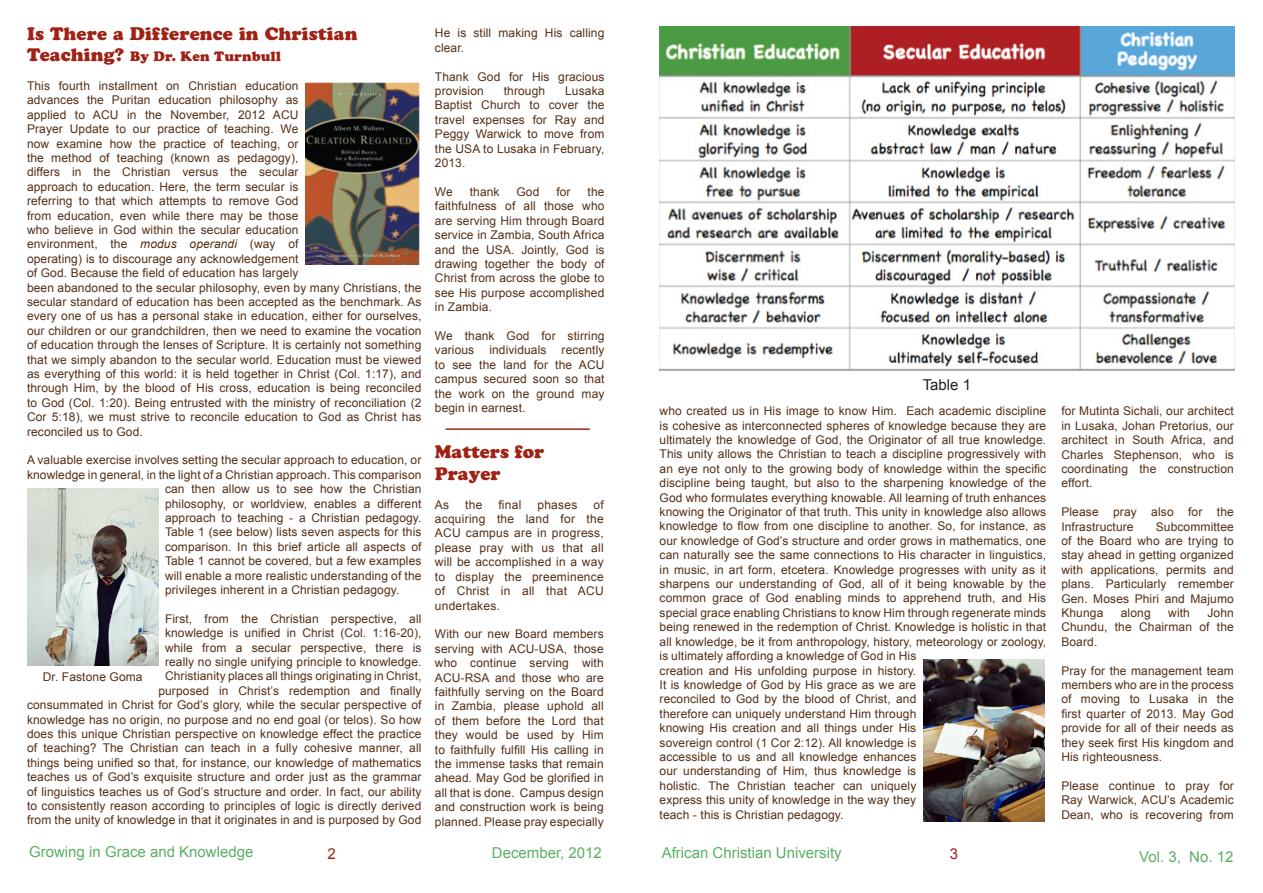
<style>
.page{position:relative;width:1263px;height:893px;background:#fff}
.page>*{position:absolute;margin:0;border:0;box-sizing:border-box;transform-origin:0 0}
.t1{font:18px/21.6px "Cooper Black Std";letter-spacing:.01em;color:#9f2214}
.t2{font:15px "Arial";color:#5aaf64}
.t3{font:15px "Arial";color:#231f20}
.t4{font:15px "Arial";color:#9f2214}
.t5{font:13.5px "Cooper Black Std";letter-spacing:.01em;color:#9f2214}
.t6{font:12px/14.4px "Arial";letter-spacing:.01em;color:#542f15;text-align:justify}
.s1{font-size:18px}
.s2{font-style:italic}
</style>
<div class="page">
<img style="left:27px;top:489px;width:131px;height:176px">
<img style="left:305px;top:83px;width:115px;height:181px">
<img style="left:923px;top:659px;width:121px;height:162px">
<hr style="left:446px;top:428px;width:144px;height:2px;background:#9f2214">
<img style="left:660px;top:26px;width:574px;height:345px">
<p class="t1" style="left:27px;top:22px;width:332px">Is There a Difference in Christian</p>
<p class="t5" style="left:27px;top:48px;width:256px"><span class="s1">Teaching?</span> By Dr. Ken Turnbull</p>
<p class="t6" style="left:27px;top:79px;width:396px;text-align:left">This fourth installment on Christian education<br>advances the Puritan education philosophy as<br>applied to ACU in the November, 2012 ACU<br>Prayer Update to our practice of teaching. We<br>now examine how the practice of teaching, or<br>the method of teaching (known as pedagogy),<br>differs in the Christian versus the secular<br>approach to education. Here, the term secular is<br>referring to that which attempts to remove God<br>from education, even while there may be those<br>who believe in God within the secular education<br>environment, the <span class="s2">modus operandi</span> (way of<br>operating) is to discourage any acknowledgement<br>of God. Because the field of education has largely<br>been abandoned to the secular philosophy, even by many Christians, the secular standard of education has been accepted as the benchmark. As every one of us has a personal stake in education, either for ourselves, our children or our grandchildren, then we need to examine the vocation of education through the lenses of Scripture. It is certainly not something that we simply abandon to the secular world. Education must be viewed as everything of this world: it is held together in Christ (Col. 1:17), and through Him, by the blood of His cross, education is being reconciled to God (Col. 1:20). Being entrusted with the ministry of reconciliation (2<br>Cor 5:18), we must strive to reconcile education to God as Christ has reconciled us to God.</p>
<p class="t6" style="left:27px;top:453px;width:396px">A valuable exercise involves setting the secular approach to education, or</p>
<p class="t6" style="left:27px;top:468px;width:396px">knowledge in general, in the light of a Christian approach. This comparison</p>
<p class="t6" style="left:165px;top:482px;width:258px">can then allow us to see how the Christian</p>
<p class="t6" style="left:165px;top:496px;width:258px">philosophy, or worldview, enables a different</p>
<p class="t6" style="left:165px;top:511px;width:258px">approach to teaching - a Christian pedagogy.</p>
<p class="t6" style="left:165px;top:525px;width:258px">Table 1 (see below) lists seven aspects for this</p>
<p class="t6" style="left:165px;top:540px;width:258px">comparison. In this brief article all aspects of</p>
<p class="t6" style="left:165px;top:554px;width:258px">Table 1 cannot be covered, but a few examples</p>
<p class="t6" style="left:165px;top:568px;width:258px">will enable a more realistic understanding of the</p>
<p class="t6" style="left:165px;top:583px;width:236px">privileges inherent in a Christian pedagogy.</p>
<p class="t6" style="left:27px;top:612px;width:396px;text-align:right">First, from the Christian perspective, all<br>knowledge is unified in Christ (Col. 1:16-20),<br>while from a secular perspective, there is<br>really no single unifying principle to knowledge.<br>Christianity places all things originating in Christ,<br>purposed in Christ’s redemption and finally<br>consummated in Christ for God’s glory, while the secular perspective of knowledge has no origin, no purpose and no end goal (or telos). So how does this unique Christian perspective on knowledge effect the practice of teaching? The Christian can teach in a fully cohesive manner, all things being unified so that, for instance, our knowledge of mathematics teaches us of God’s exquisite structure and order just as the grammar of linguistics teaches us of God’s structure and order. In fact, our ability to consistently reason according to principles of logic is directly derived from the unity of knowledge in that it originates in and is purposed by God</p>
<p class="t6" style="left:43px;top:670px;width:101px">Dr. Fastone Goma</p>
<p class="t2" style="left:29px;top:842px;width:226px">Growing in Grace and Knowledge</p>
<p class="t4" style="left:327px;top:844px;width:10px">2</p>
<p class="t6" style="left:435px;top:26px;width:171px">He is still making His calling clear.</p>
<p class="t6" style="left:435px;top:69px;width:171px">Thank God for His gracious provision</p>
<p class="t6" style="left:435px;top:84px;width:171px;text-indent:130px">Lusaka Baptist Church to cover the travel expenses for Ray and Peggy Warwick to move from the USA to Lusaka in February, 2013.</p>
<p class="t6" style="left:435px;top:185px;width:19px">We</p>
<p class="t6" style="left:470px;top:185px;width:31px">thank</p>
<p class="t6" style="left:516px;top:185px;width:24px">God</p>
<p class="t6" style="left:556px;top:185px;width:16px">for</p>
<p class="t6" style="left:504px;top:84px;width:43px">through</p>
<p class="t6" style="left:435px;top:185px;width:171px;text-indent:153px">the faithfulness of all those who are serving Him through Board service in Zambia, South Africa and the USA. Jointly, God is drawing together the body of Christ from across the globe to see His purpose accomplished in Zambia.</p>
<p class="t6" style="left:435px;top:329px;width:171px">We thank God for stirring various</p>
<p class="t6" style="left:435px;top:343px;width:171px;text-indent:127px">recently to see the land for the ACU campus secured soon so that the work on the ground may begin in earnest.</p>
<p class="t6" style="left:489px;top:343px;width:59px">individuals</p>
<p class="t3" style="left:923px;top:374px;width:50px">Table 1</p>
<p class="t6" style="left:1061px;top:404px;width:174px">for Mutinta Sichali, our architect in Lusaka, Johan Pretorius, our architect in South Africa, and Charles Stephenson, who is coordinating the construction effort.</p>
<p class="t6" style="left:1061px;top:505px;width:174px">Please pray also for the<br>Infrastructure</p>
<p class="t6" style="left:660px;top:404px;width:388px;text-align:left">who created us in His image to know Him. Each academic discipline is cohesive as interconnected spheres of knowledge because they are ultimately the knowledge of God, the Originator of all true knowledge.<br>This unity allows the Christian to teach a discipline progressively with an eye not only to the growing body of knowledge within the specific discipline being taught, but also to the sharpening knowledge of the God who formulates everything knowable. All learning of truth enhances knowing the Originator of that truth. This unity in knowledge also allows knowledge to flow from one discipline to another. So, for instance, as our knowledge of God’s structure and order grows in mathematics, one can naturally see the same connections to His character in linguistics, in music, in art form, etcetera. Knowledge progresses with unity as it sharpens our understanding of God, all of it being knowable by the common grace of God enabling minds to apprehend truth, and His special grace enabling Christians to know Him through regenerate minds being renewed in the redemption of Christ. Knowledge is holistic in that all knowledge, be it from anthropology, history, meteorology or zoology, is ultimately affording a knowledge of God in His<br>creation and His unfolding purpose in history.<br>It is knowledge of God by His grace as we are<br>reconciled to God by the blood of Christ, and<br>therefore can uniquely understand Him through<br>knowing His creation and all things under His<br>sovereign control (1 Cor 2:12). All knowledge is<br>accessible to us and all knowledge enhances<br>our understanding of Him, thus knowledge is<br>holistic. The Christian teacher can uniquely<br>express this unity of knowledge in the way they<br>teach - this is Christian pedagogy.</p>
<p class="t1" style="left:435px;top:441px;width:111px">Matters for<br>Prayer</p>
<p class="t6" style="left:435px;top:497px;width:16px">As</p>
<p class="t6" style="left:465px;top:497px;width:19px">the</p>
<p class="t6" style="left:499px;top:497px;width:24px">final</p>
<p class="t6" style="left:537px;top:497px;width:41px">phases</p>
<p class="t6" style="left:435px;top:497px;width:170px;text-indent:159px">of acquiring the land for the ACU campus are in progress, please pray with us that all will be accomplished in a way to display the preeminence of Christ in all that ACU undertakes.</p>
<p class="t6" style="left:435px;top:627px;width:170px">With our new Board members serving with ACU-USA, those who continue serving with ACU-RSA and those who are faithfully serving on the Board in Zambia, please uphold all of them before the Lord that they would be used by Him to faithfully fulfill His calling in the immense tasks that remain ahead. May God be glorified in all that is done. Campus design and construction work is being planned. Please pray especially</p>
<p class="t2" style="left:492px;top:843px;width:112px">December, 2012</p>
<p class="t2" style="left:662px;top:843px;width:182px">African Christian University</p>
<p class="t4" style="left:950px;top:844px;width:10px">3</p>
<p class="t2" style="left:1139px;top:846px;width:96px">Vol. 3, No. 12</p>
<p class="t6" style="left:1061px;top:519px;width:174px;text-indent:94px">Subcommittee of the Board who are trying to stay ahead in getting organized with applications, permits and plans. Particularly remember Gen. Moses Phiri and Majumo Khunga</p>
<p class="t6" style="left:1061px;top:606px;width:174px;text-indent:146px">John Chundu, the Chairman of the Board.</p>
<p class="t6" style="left:1061px;top:663px;width:174px">Pray for the management team members who are in the process of moving to Lusaka in the first quarter of 2013. May God provide for all of their needs as they seek first His kingdom and His righteousness.</p>
<p class="t6" style="left:1061px;top:778px;width:174px">Please continue to pray for Ray Warwick, ACU’s Academic Dean, who is recovering from</p>
<p class="t6" style="left:1121px;top:606px;width:31px">along</p>
<p class="t6" style="left:1168px;top:606px;width:23px">with</p>
</div>
